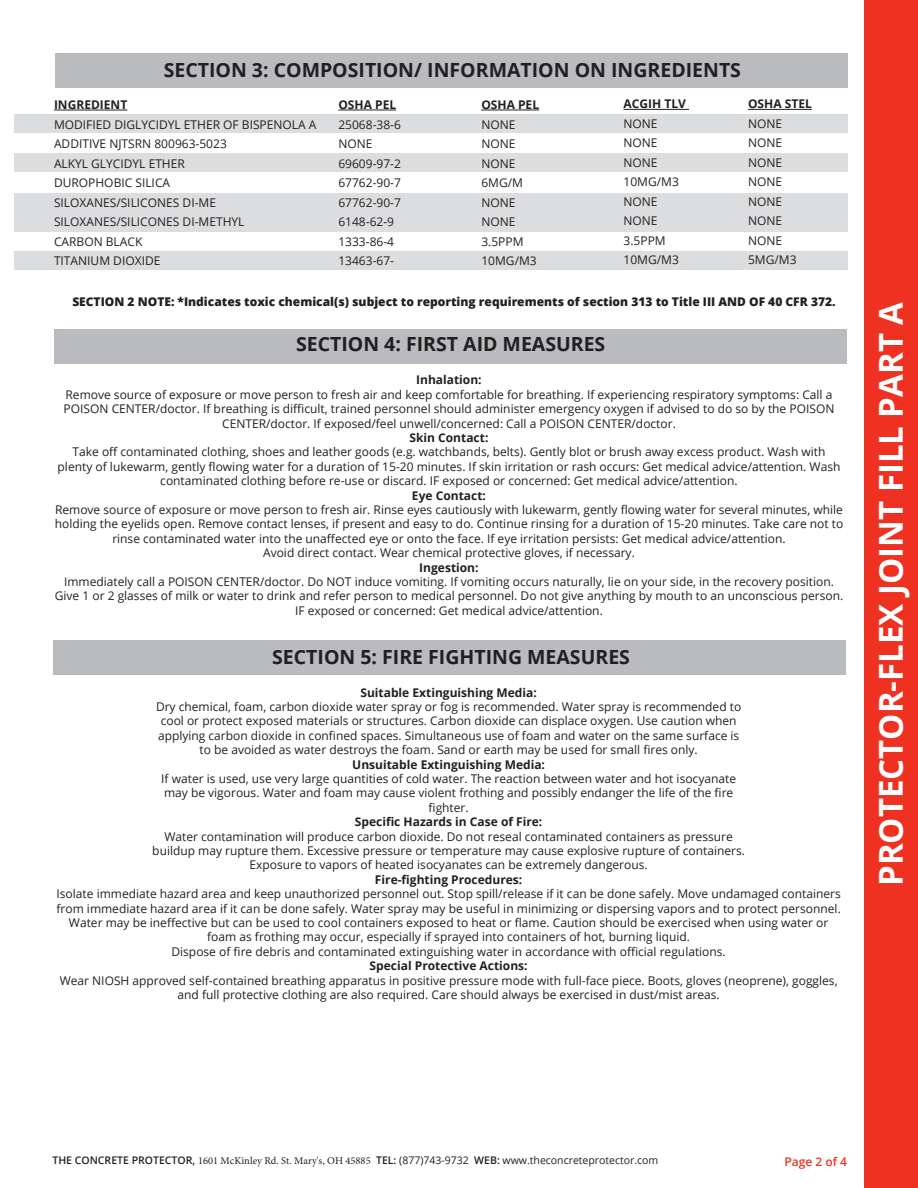
<style>
.page{position:relative;width:918px;height:1188px;background:#fff}
.page>*{position:absolute;margin:0;border:0;box-sizing:border-box;transform-origin:0 0}
.t1{font:700 33px "Open Sans";color:#fff}
.t2{font:700 19.5px "Open Sans";color:#231f20}
.t3{font:12px/14.4px "Open Sans";color:#231f20;text-align:center}
.t4{font:700 12px "Open Sans";color:#231f20}
.t5{font:800 12px "Open Sans";color:#231f20}
.t6{font:600 12px "Open Sans";color:#ef3122}
.t7{font:10.5px "Open Sans";color:#231f20}
.s1{font-weight:600}
.s2{font-family:"Minion Pro"}
</style>
<div class="page">
<div style="left:14px;top:154px;width:834px;height:18px;background:#dcdddf"></div>
<div style="left:14px;top:251px;width:834px;height:18px;background:#dcdddf"></div>
<div style="left:864px;top:0;width:54px;height:1188px;background:#ef3122"></div>
<div style="left:55px;top:53px;width:792px;height:34px;background:#babbbe"></div>
<div style="left:54px;top:329px;width:792px;height:34px;background:#babbbe"></div>
<div style="left:14px;top:114px;width:834px;height:18px;background:#dcdddf"></div>
<div style="left:14px;top:193px;width:834px;height:39px;background:#dcdddf"></div>
<hr style="left:54px;top:110px;width:73px;height:1px;background:#231f20">
<hr style="left:338px;top:110px;width:58px;height:1px;background:#231f20">
<hr style="left:481px;top:110px;width:58px;height:1px;background:#231f20">
<hr style="left:624px;top:109px;width:65px;height:1px;background:#231f20">
<hr style="left:748px;top:109px;width:64px;height:1px;background:#231f20">
<div style="left:54px;top:641px;width:792px;height:34px;background:#babbbe"></div>
<p class="t2" style="left:164px;top:56px;width:579px">SECTION 3: COMPOSITION/ INFORMATION ON INGREDIENTS</p>
<p class="t4" style="left:54px;top:96px;width:75px">INGREDIENT</p>
<p class="t3" style="left:54px;top:117px;width:264px">MODIFIED DIGLYCIDYL ETHER OF BISPENOLA A</p>
<p class="t3" style="left:54px;top:136px;width:174px">ADDITIVE NJTSRN 800963-5023</p>
<p class="t3" style="left:54px;top:156px;width:132px">ALKYL GLYCIDYL ETHER</p>
<p class="t3" style="left:54px;top:175px;width:118px">DUROPHOBIC SILICA</p>
<p class="t3" style="left:54px;top:195px;width:164px">SILOXANES/SILICONES DI-ME</p>
<p class="t3" style="left:54px;top:214px;width:192px">SILOXANES/SILICONES DI-METHYL</p>
<p class="t3" style="left:54px;top:234px;width:90px">CARBON BLACK</p>
<p class="t3" style="left:54px;top:253px;width:108px">TITANIUM DIOXIDE</p>
<p class="t4" style="left:338px;top:96px;width:59px">OSHA PEL</p>
<p class="t3" style="left:338px;top:117px;width:64px">25068-38-6</p>
<p class="t3" style="left:338px;top:136px;width:36px">NONE</p>
<p class="t3" style="left:338px;top:156px;width:64px">69609-97-2</p>
<p class="t3" style="left:338px;top:175px;width:64px">67762-90-7</p>
<p class="t3" style="left:338px;top:195px;width:64px">67762-90-7</p>
<p class="t3" style="left:338px;top:214px;width:57px">6148-62-9</p>
<p class="t3" style="left:338px;top:234px;width:57px">1333-86-4</p>
<p class="t3" style="left:338px;top:253px;width:57px">13463-67-</p>
<p class="t4" style="left:481px;top:96px;width:59px">OSHA PEL</p>
<p class="t3" style="left:481px;top:117px;width:36px">NONE</p>
<p class="t3" style="left:481px;top:136px;width:36px">NONE</p>
<p class="t3" style="left:481px;top:156px;width:36px">NONE</p>
<p class="t3" style="left:481px;top:175px;width:43px">6MG/M</p>
<p class="t3" style="left:481px;top:195px;width:36px">NONE</p>
<p class="t3" style="left:481px;top:214px;width:36px">NONE</p>
<p class="t3" style="left:481px;top:234px;width:44px">3.5PPM</p>
<p class="t3" style="left:481px;top:253px;width:57px">10MG/M3</p>
<p class="t4" style="left:624px;top:96px;width:64px">ACGIH TLV</p>
<p class="t3" style="left:624px;top:116px;width:36px">NONE</p>
<p class="t3" style="left:624px;top:136px;width:36px">NONE</p>
<p class="t3" style="left:624px;top:155px;width:36px">NONE</p>
<p class="t3" style="left:624px;top:175px;width:57px">10MG/M3</p>
<p class="t3" style="left:624px;top:194px;width:36px">NONE</p>
<p class="t3" style="left:624px;top:214px;width:36px">NONE</p>
<p class="t3" style="left:624px;top:233px;width:44px">3.5PPM</p>
<p class="t3" style="left:624px;top:253px;width:57px">10MG/M3</p>
<p class="t4" style="left:748px;top:96px;width:65px">OSHA STEL</p>
<p class="t3" style="left:748px;top:116px;width:36px">NONE</p>
<p class="t3" style="left:748px;top:136px;width:36px">NONE</p>
<p class="t3" style="left:748px;top:155px;width:36px">NONE</p>
<p class="t3" style="left:748px;top:175px;width:36px">NONE</p>
<p class="t3" style="left:748px;top:194px;width:36px">NONE</p>
<p class="t3" style="left:748px;top:214px;width:36px">NONE</p>
<p class="t3" style="left:748px;top:233px;width:36px">NONE</p>
<p class="t3" style="left:748px;top:253px;width:50px">5MG/M3</p>
<p class="t5" style="left:72px;top:293px;width:765px">SECTION 2 NOTE: *Indicates toxic chemical(s) subject to reporting requirements of section 313 to Title III AND OF 40 CFR 372.</p>
<p class="t2" style="left:296px;top:331px;width:311px">SECTION 4: FIRST AID MEASURES</p>
<p class="t4" style="left:416px;top:372px;width:67px">Inhalation:</p>
<p class="t3" style="left:64px;top:387px;width:772px">Remove source of exposure or move person to fresh air and keep comfortable for breathing. If experiencing respiratory symptoms: Call a<br>POISON CENTER/doctor. If breathing is difficult, trained personnel should administer emergency oxygen if advised to do so by the POISON<br>CENTER/doctor. If exposed/feel unwell/concerned: Call a POISON CENTER/doctor.</p>
<p class="t4" style="left:410px;top:429px;width:80px">Skin Contact:</p>
<p class="t3" style="left:58px;top:445px;width:784px">Take off contaminated clothing, shoes and leather goods (e.g. watchbands, belts). Gently blot or brush away excess product. Wash with plenty of lukewarm, gently flowing water for a duration of 15-20 minutes. If skin irritation or rash occurs: Get medical advice/attention. Wash contaminated clothing before re-use or discard. IF exposed or concerned: Get medical advice/attention.</p>
<p class="t4" style="left:412px;top:487px;width:75px">Eye Contact:</p>
<p class="t3" style="left:55px;top:502px;width:790px">Remove source of exposure or move person to fresh air. Rinse eyes cautiously with lukewarm, gently flowing water for several minutes, while holding the eyelids open. Remove contact lenses, if present and easy to do. Continue rinsing for a duration of 15-20 minutes. Take care not to rinse contaminated water into the unaffected eye or onto the face. If eye irritation persists: Get medical advice/attention.</p>
<p class="t3" style="left:263px;top:545px;width:373px">Avoid direct contact. Wear chemical protective gloves, if necessary.</p>
<p class="t4" style="left:419px;top:559px;width:61px">Ingestion:</p>
<p class="t3" style="left:64px;top:574px;width:771px">Immediately call a POISON CENTER/doctor. Do NOT induce vomiting. If vomiting occurs naturally, lie on your side, in the recovery position.</p>
<p class="t3" style="left:55px;top:589px;width:790px">Give 1 or 2 glasses of milk or water to drink and refer person to medical personnel. Do not give anything by mouth to an unconscious person.</p>
<p class="t3" style="left:295px;top:603px;width:309px">IF exposed or concerned: Get medical advice/attention.</p>
<p class="t2" style="left:272px;top:644px;width:359px">SECTION 5: FIRE FIGHTING MEASURES</p>
<p class="t4" style="left:360px;top:684px;width:178px">Suitable Extinguishing Media:</p>
<p class="t3" style="left:156px;top:699px;width:587px">Dry chemical, foam, carbon dioxide water spray or fog is recommended. Water spray is recommended to</p>
<p class="t3" style="left:161px;top:714px;width:577px">cool or protect exposed materials or structures. Carbon dioxide can displace oxygen. Use caution when</p>
<p class="t3" style="left:158px;top:728px;width:583px">applying carbon dioxide in confined spaces. Simultaneous use of foam and water on the same surface is</p>
<p class="t3" style="left:200px;top:742px;width:500px">to be avoided as water destroys the foam. Sand or earth may be used for small fires only.</p>
<p class="t4" style="left:352px;top:756px;width:194px">Unsuitable Extinguishing Media:</p>
<p class="t3" style="left:161px;top:771px;width:576px">If water is used, use very large quantities of cold water. The reaction between water and hot isocyanate</p>
<p class="t3" style="left:164px;top:786px;width:571px">may be vigorous. Water and foam may cause violent frothing and possibly endanger the life of the fire</p>
<p class="t3" style="left:429px;top:800px;width:42px">fighter.</p>
<p class="t4" style="left:355px;top:813px;width:189px">Specific Hazards in Case of Fire:</p>
<p class="t3" style="left:165px;top:829px;width:570px">Water contamination will produce carbon dioxide. Do not reseal contaminated containers as pressure</p>
<p class="t3" style="left:152px;top:843px;width:594px">buildup may rupture them. Excessive pressure or temperature may cause explosive rupture of containers.</p>
<p class="t3" style="left:250px;top:858px;width:400px">Exposure to vapors of heated isocyanates can be extremely dangerous.</p>
<p class="t4" style="left:375px;top:871px;width:149px">Fire-fighting Procedures:</p>
<p class="t3" style="left:56px;top:886px;width:786px">Isolate immediate hazard area and keep unauthorized personnel out. Stop spill/release if it can be done safely. Move undamaged containers from immediate hazard area if it can be done safely. Water spray may be useful in minimizing or dispersing vapors and to protect personnel.<br>Water may be ineffective but can be used to cool containers exposed to heat or flame. Caution should be exercised when using water or foam as frothing may occur, especially if sprayed into containers of hot, burning liquid.</p>
<p class="t3" style="left:171px;top:944px;width:556px">Dispose of fire debris and contaminated extinguishing water in accordance with official regulations.</p>
<p class="t4" style="left:370px;top:957px;width:159px">Special Protective Actions:</p>
<p class="t3" style="left:60px;top:973px;width:779px">Wear NIOSH approved self-contained breathing apparatus in positive pressure mode with full-face piece. Boots, gloves (neoprene), goggles, and full protective clothing are also required. Care should always be exercised in dust/mist areas.</p>
<p class="t1" style="left:867px;top:886px;width:586px;rotate:-90deg">PROTECTOR-FLEX JOINT FILL PART A</p>
<p class="t7" style="left:52px;top:1153px;width:607px"><span class="s1">THE CONCRETE PROTECTOR,</span> <span class="s2">1601 McKinley Rd. St. Mary's, OH 45885</span> <span class="s1">TEL:</span> (877)743-9732 <span class="s1">WEB:</span> www.theconcreteprotector.com</p>
<p class="t6" style="left:784px;top:1153px;width:64px">Page 2 of 4</p>
</div>
